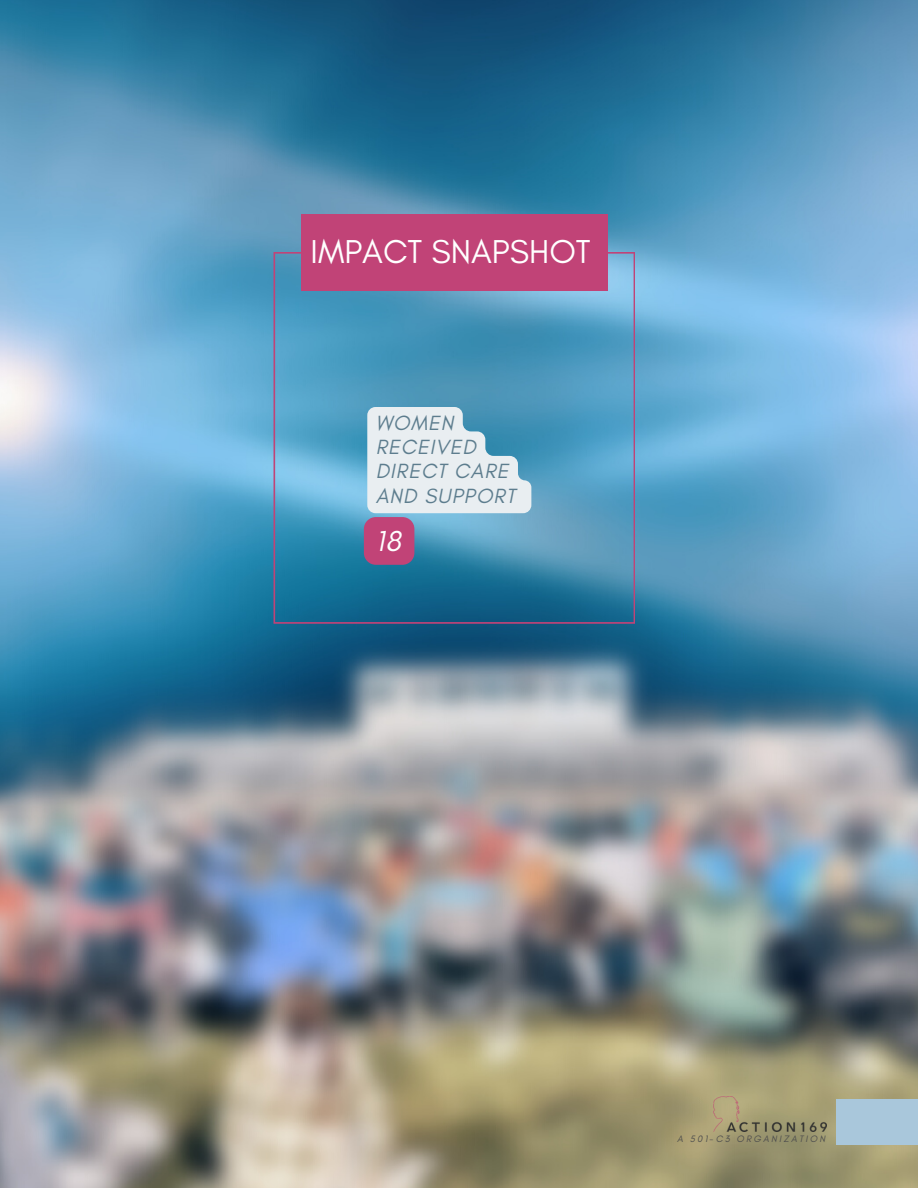
<style>
.page{position:relative;width:918px;height:1188px;background:#fff}
.page>*{position:absolute;margin:0;border:0;box-sizing:border-box;transform-origin:0 0}
.t1{font:33.75px "Glacial Indifference";color:#fff}
.t2{font:italic 29.4px "Glacial Indifference";color:#fff}
.t3{font:italic 21px/24.5px "Glacial Indifference";letter-spacing:.05em;color:#5d7d8e}
.t4{font:italic 9.45px "Glacial Indifference";letter-spacing:.23em;color:#4d4d4d}
</style>
<div class="page">
<img style="left:0;top:0;width:918px;height:1188px">
<div style="left:836px;top:1099px;width:82px;height:45px;background:#a9c7db"></div>
<img style="left:714px;top:1096px;width:112px;height:35px">
<svg style="left:274px;top:252px;width:361px;height:372px;background:#4791b7"></svg>
<svg style="left:364px;top:407px;width:167px;height:158px;background:#acc0d3"></svg>
<div style="left:301px;top:214px;width:306px;height:76px;background:#c14377"></div>
<h1 class="t1" style="left:311px;top:231px;width:282px">IMPACT SNAPSHOT</h1>
<p class="t3" style="left:376px;top:410px;width:141px">WOMEN<br>RECEIVED<br>DIRECT CARE<br>AND SUPPORT</p>
<h2 class="t2" style="left:376px;top:523px;width:27px">18</h2>
<p class="t4" style="left:677px;top:1133px;width:150px">A 501-C3 ORGANIZATION</p>
</div>
